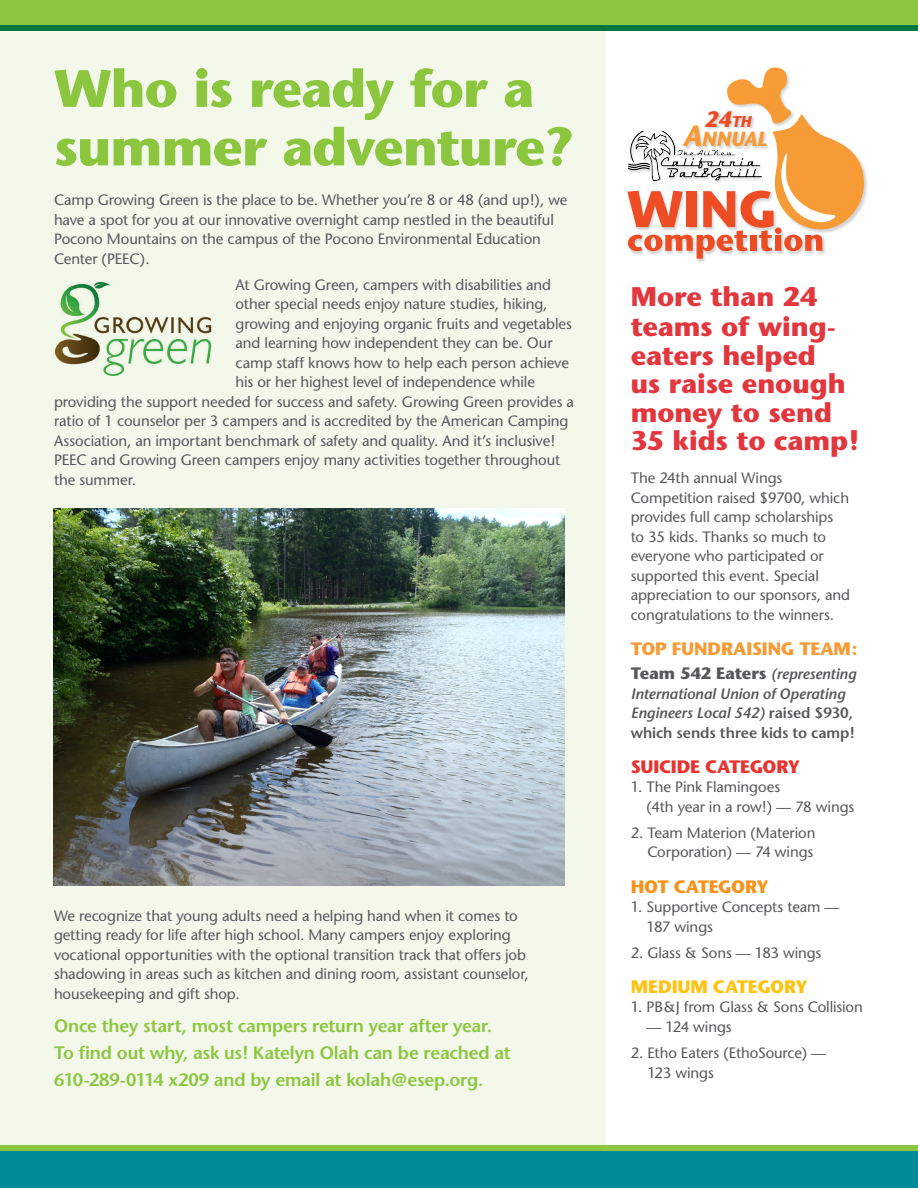
<style>
.page{position:relative;width:918px;height:1188px;background:#fff}
.page>*{position:absolute;margin:0;border:0;box-sizing:border-box;transform-origin:0 0}
.t1{font:700 52.5px/58.5px "Stone Sans";letter-spacing:-.02em;color:#8bc63e}
.t2{font:700 27px/28.8px "Stone Sans";letter-spacing:-.005em;color:#e1373d}
.t3{font:italic 700 22.35px "Stone Sans";color:#ee4d24}
.t4{font:italic 700 20.55px "Stone Sans";color:#f69b36}
.t5{font:600 18px/27px "Stone Sans";letter-spacing:-.01em;color:#8bc63e}
.t6{font:700 18px "Stone Sans";letter-spacing:-.01em;color:#f69b36}
.t7{font:700 18px "Stone Sans";letter-spacing:-.015em;color:#e7342f}
.t8{font:700 18px "Stone Sans";letter-spacing:-.01em;color:#fec210}
.t9{font:700 18px "Stone Sans";letter-spacing:-.025em;color:#f7931d}
.t10{font:700 16.5px "Stone Sans";letter-spacing:-.01em;color:#57585a}
.t11{font:15px/19.5px "Stone Sans";letter-spacing:-.005em;color:#57585a}
.t12{font:italic 600 15px/19.5px "Stone Sans";letter-spacing:-.005em;color:#57585a}
.s1{font-size:15.6px}
.s2{font-size:29.25px}
.s3{font-weight:600;font-style:italic;font-size:15px}
.s4{font-style:normal}
</style>
<div class="page">
<div style="left:0;top:12px;width:606px;height:1166px;background:#f3f8eb"></div>
<div style="left:0;top:0;width:918px;height:25px;background:#8bc63e"></div>
<div style="left:0;top:1145px;width:918px;height:6px;background:#8bc63e"></div>
<div style="left:0;top:25px;width:918px;height:6px;background:#04773e"></div>
<div style="left:0;top:1151px;width:918px;height:37px;background:#008b98"></div>
<img style="left:56px;top:282px;width:156px;height:93px">
<svg style="left:627px;top:67px;width:238px;height:192px"></svg>
<img style="left:53px;top:508px;width:512px;height:377px">
<p class="t1" style="left:54px;top:59px;width:522px">Who is ready for a summer adventure?</p>
<p class="t11" style="left:54px;top:190px;width:515px">Camp Growing Green is the place to be. Whether you’re 8 or 48 (and up!), we have a spot for you at our innovative overnight camp nestled in the beautiful Pocono Mountains on the campus of the Pocono Environmental Education Center (PEEC).</p>
<p class="t11" style="left:236px;top:275px;width:317px">At Growing Green, campers with disabilities and</p>
<p class="t11" style="left:236px;top:294px;width:314px">other special needs enjoy nature studies, hiking,</p>
<p class="t11" style="left:236px;top:314px;width:338px">growing and enjoying organic fruits and vegetables</p>
<p class="t11" style="left:236px;top:333px;width:319px">and learning how independent they can be. Our</p>
<p class="t11" style="left:236px;top:353px;width:335px">camp staff knows how to help each person achieve</p>
<p class="t11" style="left:236px;top:372px;width:301px">his or her highest level of independence while</p>
<p class="t11" style="left:54px;top:392px;width:522px">providing the support needed for success and safety. Growing Green provides a</p>
<p class="t11" style="left:54px;top:411px;width:516px">ratio of 1 counselor per 3 campers and is accredited by the American Camping</p>
<p class="t11" style="left:54px;top:431px;width:503px">Association, an important benchmark of safety and quality. And it’s inclusive!</p>
<p class="t11" style="left:54px;top:450px;width:508px">PEEC and Growing Green campers enjoy many activities together throughout</p>
<p class="t11" style="left:54px;top:470px;width:84px">the summer.</p>
<p class="t11" style="left:54px;top:906px;width:476px">We recognize that young adults need a helping hand when it comes to getting ready for life after high school. Many campers enjoy exploring vocational opportunities with the optional transition track that offers job shadowing in areas such as kitchen and dining room, assistant counselor, housekeeping and gift shop.</p>
<p class="t5" style="left:54px;top:1013px;width:458px">Once they start, most campers return year after year.<br>To find out why, ask us! Katelyn Olah can be reached at<br>610-289-0114 x209 and by email at kolah@esep.org.</p>
<p class="t3" style="left:705px;top:106px;width:49px">24<span class="s1">TH</span></p>
<p class="t4" style="left:682px;top:127px;width:86px"><span class="s2">A</span>NNUAL</p>
<p class="t2" style="left:631px;top:283px;width:230px">More than 24 teams of wing&shy;eaters helped<br>us raise enough money to send<br>35 kids to camp!</p>
<p class="t11" style="left:631px;top:469px;width:221px">The 24th annual Wings<br>Competition raised $9700, which provides full camp scholarships to 35 kids. Thanks so much to everyone who participated or supported this event. Special appreciation to our sponsors, and congratulations to the winners.</p>
<p class="t6" style="left:631px;top:638px;width:228px">TOP FUNDRAISING TEAM:</p>
<p class="t10" style="left:631px;top:663px;width:227px">Team 542 Eaters <span class="s3">(representing</span></p>
<p class="t12" style="left:631px;top:684px;width:225px">International Union of Operating<br>Engineers Local 542) <span class="s4">raised $930, which sends three kids to camp!</span></p>
<p class="t7" style="left:631px;top:756px;width:171px">SUICIDE CATEGORY</p>
<p class="t11" style="left:647px;top:777px;width:209px;text-indent:-16px">1. The Pink Flamingoes<br>(4th year in a row!) — 78 wings</p>
<p class="t11" style="left:631px;top:823px;width:186px;text-align:right">2. Team Materion (Materion<br>Corporation) — 74 wings</p>
<p class="t9" style="left:631px;top:875px;width:139px">HOT CATEGORY</p>
<p class="t11" style="left:647px;top:897px;width:195px;text-indent:-16px">1. Supportive Concepts team —<br>187 wings</p>
<p class="t11" style="left:631px;top:943px;width:192px">2. Glass &amp; Sons — 183 wings</p>
<p class="t8" style="left:631px;top:976px;width:179px">MEDIUM CATEGORY</p>
<p class="t11" style="left:631px;top:997px;width:234px">1. PB&amp;J from Glass &amp; Sons Collision</p>
<p class="t11" style="left:647px;top:1017px;width:87px">— 124 wings</p>
<p class="t11" style="left:647px;top:1043px;width:180px;text-indent:-17px">2. Etho Eaters (EthoSource) —<br>123 wings</p>
</div>
